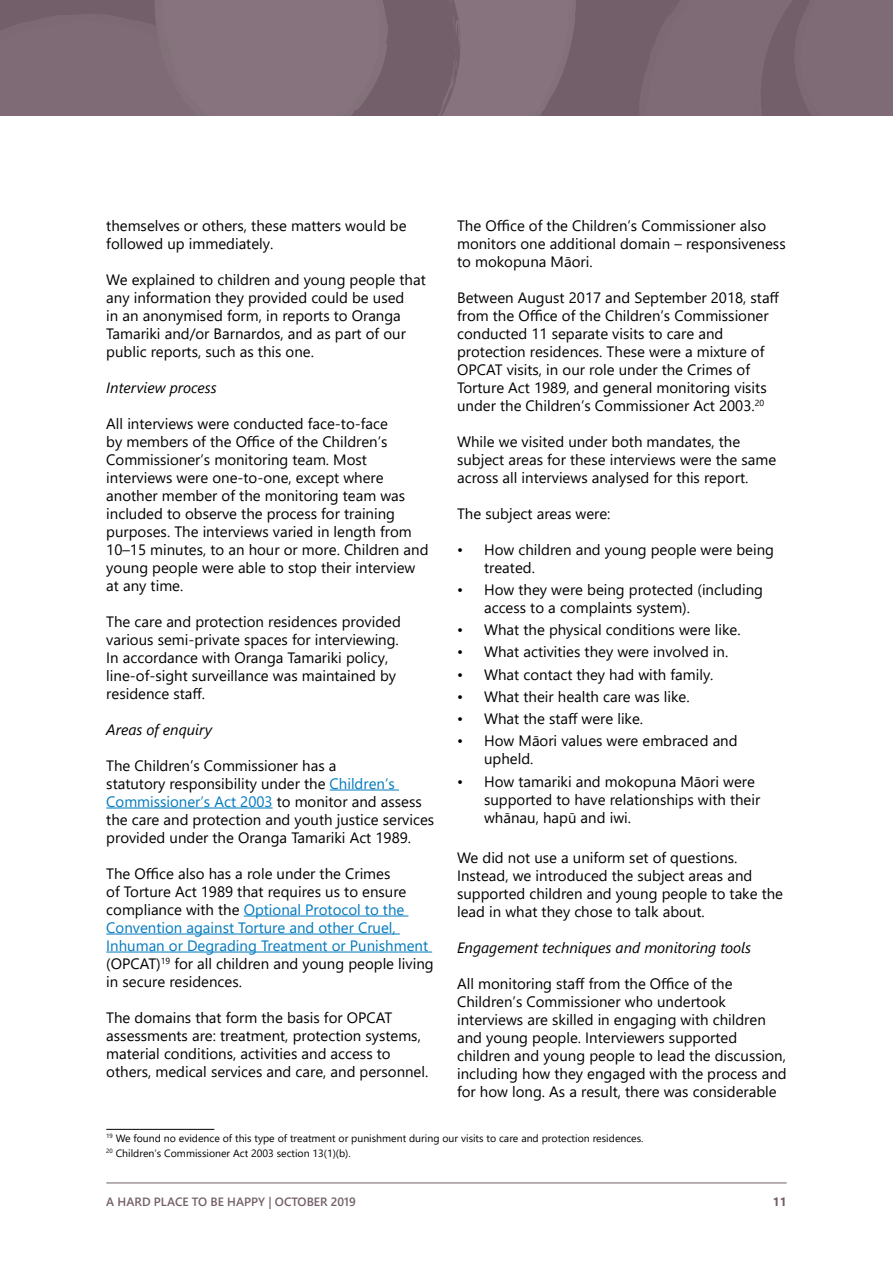
<style>
.page{position:relative;width:893px;height:1263px;background:#fff}
.page>*{position:absolute;margin:0;border:0;box-sizing:border-box;transform-origin:0 0}
.t1{font:15px/18px "Segoe UI";color:#000}
.t2{font:italic 15px "Segoe UI";color:#000}
.t3{font:600 12px "Segoe UI";color:#735f69}
.t4{font:700 12px "Segoe UI";color:#735f69}
.t5{font:10.5px/14.7px "Segoe UI";color:#000}
.s1{color:#0079bf}
</style>
<div class="page">
<div style="left:0;top:0;width:893px;height:116px;background:#735f69"></div>
<svg style="left:645px;top:0;width:248px;height:116px"></svg>
<div style="left:0;top:21px;width:154px;height:95px;background:#7f6b75"></div>
<svg style="left:154px;top:0;width:422px;height:116px;fill:#87737e"></svg>
<svg style="left:444px;top:0;width:17px;height:72px"></svg>
<svg style="left:436px;top:78px;width:20px;height:38px"></svg>
<hr style="left:106px;top:1182px;width:681px;height:1px;background:#735f69">
<hr style="left:330px;top:789px;width:69px;height:1px;background:#0079bf">
<hr style="left:106px;top:807px;width:167px;height:1px;background:#0079bf">
<hr style="left:244px;top:915px;width:164px;height:1px;background:#0079bf">
<hr style="left:106px;top:933px;width:294px;height:1px;background:#0079bf">
<hr style="left:106px;top:951px;width:326px;height:1px;background:#0079bf">
<hr style="left:106px;top:1129px;width:108px;height:1px;background:#000">
<p class="t1" style="left:106px;top:215px;width:302px">themselves or others, these matters would be followed up immediately.</p>
<p class="t1" style="left:106px;top:269px;width:321px">We explained to children and young people that any information they provided could be used<br>in an anonymised form, in reports to Oranga Tamariki and/or Barnardos, and as part of our public reports, such as this one.</p>
<p class="t2" style="left:106px;top:373px;width:112px">Interview process</p>
<p class="t1" style="left:106px;top:413px;width:324px">All interviews were conducted face-to-face<br>by members of the Office of the Children’s Commissioner’s monitoring team. Most interviews were one-to-one, except where another member of the monitoring team was included to observe the process for training purposes. The interviews varied in length from 10–15 minutes, to an hour or more. Children and young people were able to stop their interview at any time.</p>
<p class="t1" style="left:106px;top:611px;width:296px">The care and protection residences provided various semi-private spaces for interviewing.<br>In accordance with Oranga Tamariki policy, line-of-sight surveillance was maintained by residence staff.</p>
<p class="t2" style="left:106px;top:715px;width:107px">Areas of enquiry</p>
<p class="t1" style="left:106px;top:755px;width:329px">The Children’s Commissioner has a<br>statutory responsibility under the <span class="s1">Children’s Commissioner’s Act 2003</span> to monitor and assess the care and protection and youth justice services provided under the Oranga Tamariki Act 1989.</p>
<p class="t1" style="left:106px;top:863px;width:329px">The Office also has a role under the Crimes<br>of Torture Act 1989 that requires us to ensure compliance with the <span class="s1">Optional Protocol to the Convention against Torture and other Cruel, Inhuman or Degrading Treatment or Punishment </span>(OPCAT)<sup>19</sup> for all children and young people living in secure residences.</p>
<p class="t1" style="left:106px;top:1007px;width:324px">The domains that form the basis for OPCAT assessments are: treatment, protection systems, material conditions, activities and access to others, medical services and care, and personnel.</p>
<p class="t1" style="left:457px;top:215px;width:330px">The Office of the Children’s Commissioner also monitors one additional domain – responsiveness to mokopuna Māori.</p>
<p class="t1" style="left:457px;top:287px;width:324px">Between August 2017 and September 2018, staff from the Office of the Children’s Commissioner conducted 11 separate visits to care and protection residences. These were a mixture of OPCAT visits, in our role under the Crimes of Torture Act 1989, and general monitoring visits under the Children’s Commissioner Act 2003.<sup>20</sup></p>
<p class="t1" style="left:457px;top:431px;width:321px">While we visited under both mandates, the subject areas for these interviews were the same across all interviews analysed for this report.</p>
<p class="t1" style="left:457px;top:503px;width:155px">The subject areas were:</p>
<p class="t1" style="left:484px;top:539px;width:291px;text-indent:-27px">• How children and young people were being treated.</p>
<p class="t1" style="left:484px;top:579px;width:280px;text-indent:-27px">• How they were being protected (including access to a complaints system).</p>
<p class="t1" style="left:457px;top:619px;width:285px">• What the physical conditions were like.</p>
<p class="t1" style="left:457px;top:642px;width:273px">• What activities they were involved in.</p>
<p class="t1" style="left:457px;top:664px;width:258px">• What contact they had with family.</p>
<p class="t1" style="left:457px;top:686px;width:234px">• What their health care was like.</p>
<p class="t1" style="left:457px;top:708px;width:188px">• What the staff were like.</p>
<p class="t1" style="left:484px;top:731px;width:255px;text-indent:-27px">• How Māori values were embraced and upheld.</p>
<p class="t1" style="left:484px;top:771px;width:278px;text-indent:-27px">• How tamariki and mokopuna Māori were supported to have relationships with their whānau, hapū and iwi.</p>
<p class="t1" style="left:457px;top:847px;width:327px">We did not use a uniform set of questions.<br>Instead, we introduced the subject areas and supported children and young people to take the lead in what they chose to talk about.</p>
<p class="t2" style="left:457px;top:933px;width:295px">Engagement techniques and monitoring tools</p>
<p class="t1" style="left:457px;top:973px;width:331px">All monitoring staff from the Office of the Children’s Commissioner who undertook interviews are skilled in engaging with children and young people. Interviewers supported children and young people to lead the discussion, including how they engaged with the process and for how long. As a result, there was considerable</p>
<p class="t5" style="left:106px;top:1130px;width:539px"><sup>19</sup> We found no evidence of this type of treatment or punishment during our visits to care and protection residences.<br><sup>20</sup> Children’s Commissioner Act 2003 section 13(1)(b).</p>
<p class="t3" style="left:106px;top:1190px;width:251px">A HARD PLACE TO BE HAPPY | OCTOBER 2019</p>
<p class="t4" style="left:773px;top:1190px;width:15px">11</p>
</div>
